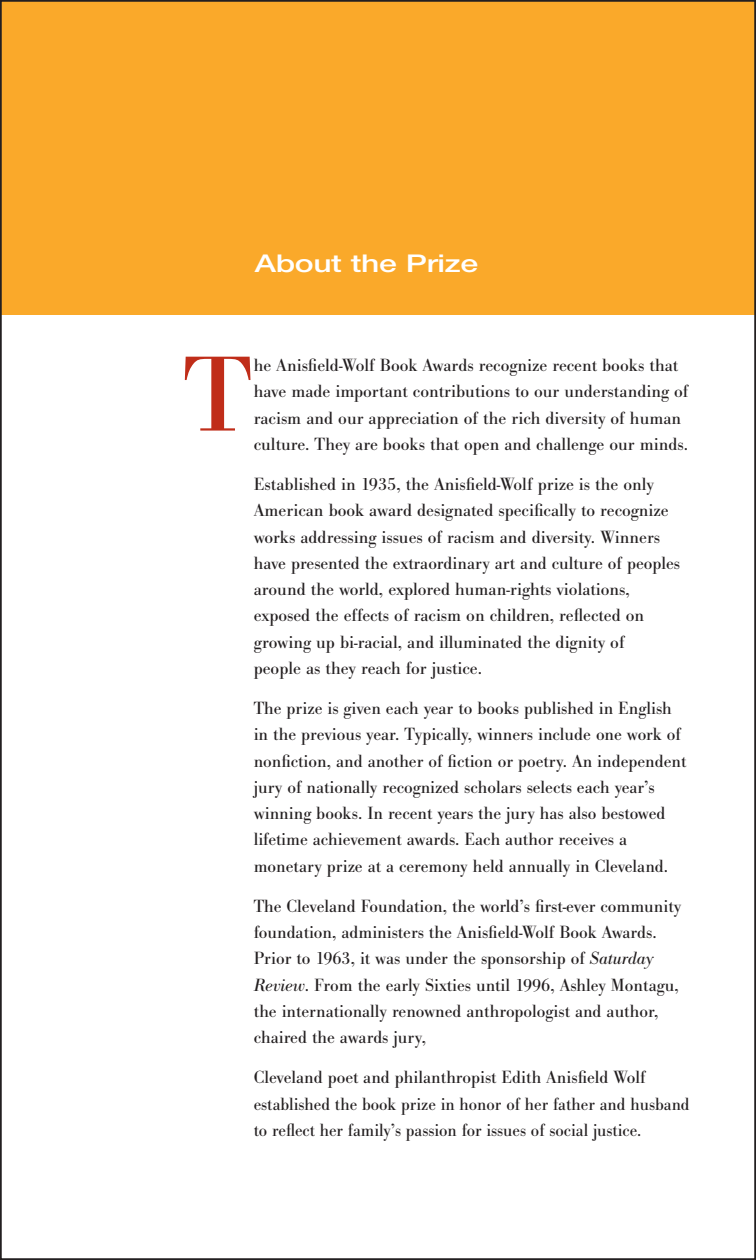
<style>
.page{position:relative;width:756px;height:1260px;background:#fff}
.page>*{position:absolute;margin:0;border:0;box-sizing:border-box;transform-origin:0 0}
.t1{font:110.77px "Bodoni Antiqua T";color:#c02d19;scale:1.06 1}
.t2{font:500 24.5px "Helvetica Neue";letter-spacing:-.01em;color:#fff;scale:1.3 1}
.t3{font:18.38px/26.2px "Bodoni Antiqua T";color:#231f20}
.s1{font-style:italic}
</style>
<div class="page">
<div style="left:0;top:0;width:756px;height:315px;background:#faa92a"></div>
<hr style="left:0;top:0;width:1px;height:94px;background:#c02d19">
<h2 class="t2" style="left:255px;top:255px;width:173px">About the Prize</h2>
<h1 class="t1" style="left:184px;top:352px;width:66px">T</h1>
<p class="t3" style="left:254px;top:355px;width:436px">he Anisfield-Wolf Book Awards recognize recent books that have made important contributions to our understanding of racism and our appreciation of the rich diversity of human culture. They are books that open and challenge our minds.</p>
<p class="t3" style="left:254px;top:474px;width:428px">Established in 1935, the Anisfield-Wolf prize is the only American book award designated specifically to recognize works addressing issues of racism and diversity. Winners have presented the extraordinary art and culture of peoples around the world, explored human-rights violations, exposed the effects of racism on children, reflected on growing up bi-racial, and illuminated the dignity of<br>people as they reach for justice.</p>
<p class="t3" style="left:254px;top:698px;width:434px">The prize is given each year to books published in English in the previous year. Typically, winners include one work of nonfiction, and another of fiction or poetry. An independent jury of nationally recognized scholars selects each year’s winning books. In recent years the jury has also bestowed lifetime achievement awards. Each author receives a monetary prize at a ceremony held annually in Cleveland.</p>
<p class="t3" style="left:254px;top:895px;width:429px">The Cleveland Foundation, the world’s first-ever community foundation, administers the Anisfield-Wolf Book Awards.<br>Prior to 1963, it was under the sponsorship of <span class="s1">Saturday Review</span>. From the early Sixties until 1996, Ashley Montagu, the internationally renowned anthropologist and author, chaired the awards jury,</p>
<p class="t3" style="left:254px;top:1067px;width:437px">Cleveland poet and philanthropist Edith Anisfield Wolf established the book prize in honor of her father and husband to reflect her family’s passion for issues of social justice.</p>
</div>
